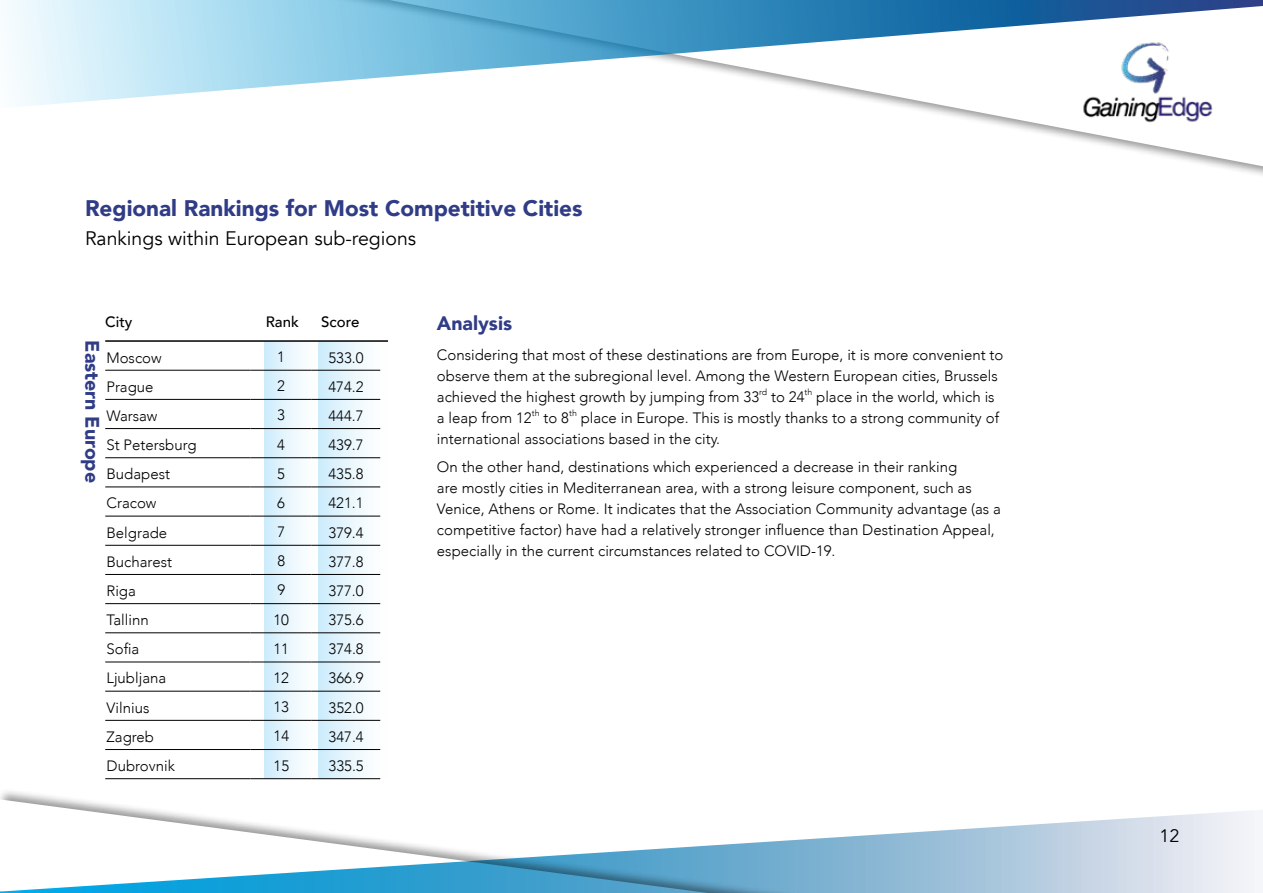
<style>
.page{position:relative;width:1263px;height:893px;background:#fff}
.page>*{position:absolute;margin:0;border:0;box-sizing:border-box;transform-origin:0 0}
.t1{font:900 22.5px "Avenir";color:#303c86}
.t2{font:19.5px "Avenir";color:#000}
.t3{font:900 19.5px "Avenir";color:#303c86}
.t4{font:18px "Avenir";color:#000}
.t5{font:300 15px/21px "Avenir";color:#000}
.t6{font:500 15px "Avenir";color:#000}
.t7{font:300 8.7px "Avenir";color:#000}
</style>
<div class="page">
<svg style="left:1px;top:799px;width:131px;height:9px"></svg>
<svg style="left:914px;top:108px;width:349px;height:63px"></svg>
<svg style="left:0;top:808px;width:1254px;height:85px"></svg>
<svg style="left:6px;top:0;width:1257px;height:108px"></svg>
<img style="left:1078px;top:35px;width:138px;height:93px">
<svg style="left:264px;top:342px;width:55px;height:436px"></svg>
<svg style="left:319px;top:342px;width:62px;height:437px"></svg>
<hr style="left:105px;top:340px;width:283px;height:2px;background:#000">
<hr style="left:105px;top:370px;width:146px;height:1px;background:#000">
<hr style="left:251px;top:370px;width:61px;height:1px;background:#000">
<hr style="left:312px;top:370px;width:68px;height:1px;background:#000">
<hr style="left:105px;top:399px;width:146px;height:1px;background:#000">
<hr style="left:251px;top:399px;width:61px;height:1px;background:#000">
<hr style="left:312px;top:399px;width:68px;height:1px;background:#000">
<hr style="left:105px;top:428px;width:146px;height:1px;background:#000">
<hr style="left:251px;top:428px;width:61px;height:1px;background:#000">
<hr style="left:312px;top:428px;width:68px;height:1px;background:#000">
<hr style="left:105px;top:457px;width:146px;height:1px;background:#000">
<hr style="left:251px;top:457px;width:61px;height:1px;background:#000">
<hr style="left:312px;top:457px;width:68px;height:1px;background:#000">
<hr style="left:105px;top:487px;width:146px;height:1px;background:#000">
<hr style="left:251px;top:487px;width:61px;height:1px;background:#000">
<hr style="left:312px;top:487px;width:68px;height:1px;background:#000">
<hr style="left:105px;top:516px;width:146px;height:1px;background:#000">
<hr style="left:251px;top:516px;width:61px;height:1px;background:#000">
<hr style="left:312px;top:516px;width:68px;height:1px;background:#000">
<hr style="left:105px;top:545px;width:146px;height:1px;background:#000">
<hr style="left:251px;top:545px;width:61px;height:1px;background:#000">
<hr style="left:312px;top:545px;width:68px;height:1px;background:#000">
<hr style="left:105px;top:574px;width:146px;height:1px;background:#000">
<hr style="left:251px;top:574px;width:61px;height:1px;background:#000">
<hr style="left:312px;top:574px;width:68px;height:1px;background:#000">
<hr style="left:105px;top:603px;width:146px;height:1px;background:#000">
<hr style="left:251px;top:603px;width:61px;height:1px;background:#000">
<hr style="left:312px;top:603px;width:68px;height:1px;background:#000">
<hr style="left:105px;top:633px;width:146px;height:1px;background:#000">
<hr style="left:251px;top:633px;width:61px;height:1px;background:#000">
<hr style="left:312px;top:633px;width:68px;height:1px;background:#000">
<hr style="left:105px;top:662px;width:146px;height:1px;background:#000">
<hr style="left:251px;top:662px;width:61px;height:1px;background:#000">
<hr style="left:312px;top:662px;width:68px;height:1px;background:#000">
<hr style="left:105px;top:691px;width:146px;height:1px;background:#000">
<hr style="left:251px;top:691px;width:61px;height:1px;background:#000">
<hr style="left:312px;top:691px;width:68px;height:1px;background:#000">
<hr style="left:105px;top:720px;width:146px;height:1px;background:#000">
<hr style="left:251px;top:720px;width:61px;height:1px;background:#000">
<hr style="left:312px;top:720px;width:68px;height:1px;background:#000">
<hr style="left:105px;top:749px;width:146px;height:1px;background:#000">
<hr style="left:251px;top:749px;width:61px;height:1px;background:#000">
<hr style="left:312px;top:749px;width:68px;height:1px;background:#000">
<hr style="left:105px;top:778px;width:146px;height:1px;background:#000">
<hr style="left:251px;top:778px;width:61px;height:1px;background:#000">
<hr style="left:312px;top:778px;width:68px;height:1px;background:#000">
<h1 class="t1" style="left:85px;top:189px;width:499px">Regional Rankings for Most Competitive Cities</h1>
<h2 class="t2" style="left:85px;top:226px;width:333px">Rankings within European sub-regions</h2>
<p class="t6" style="left:105px;top:308px;width:29px">City</p>
<p class="t6" style="left:266px;top:308px;width:35px">Rank</p>
<p class="t6" style="left:321px;top:308px;width:40px">Score</p>
<h2 class="t3" style="left:437px;top:306px;width:77px">Analysis</h2>
<h2 class="t3" style="left:109px;top:340px;width:144px;rotate:90deg">Eastern Europe</h2>
<p class="t5" style="left:106px;top:347px;width:57px">Moscow</p>
<p class="t5" style="left:106px;top:376px;width:49px">Prague</p>
<p class="t5" style="left:106px;top:405px;width:53px">Warsaw</p>
<p class="t5" style="left:106px;top:434px;width:92px">St Petersburg</p>
<p class="t5" style="left:106px;top:464px;width:65px">Budapest</p>
<p class="t5" style="left:106px;top:493px;width:52px">Cracow</p>
<p class="t5" style="left:106px;top:522px;width:62px">Belgrade</p>
<p class="t5" style="left:106px;top:551px;width:67px">Bucharest</p>
<p class="t5" style="left:277px;top:346px;width:9px">1</p>
<p class="t5" style="left:328px;top:347px;width:37px">533.0</p>
<p class="t5" style="left:277px;top:376px;width:9px">2</p>
<p class="t5" style="left:328px;top:376px;width:37px">474.2</p>
<p class="t5" style="left:277px;top:405px;width:9px">3</p>
<p class="t5" style="left:328px;top:405px;width:37px">444.7</p>
<p class="t5" style="left:277px;top:434px;width:9px">4</p>
<p class="t5" style="left:328px;top:434px;width:37px">439.7</p>
<p class="t5" style="left:277px;top:463px;width:9px">5</p>
<p class="t5" style="left:328px;top:464px;width:37px">435.8</p>
<p class="t5" style="left:277px;top:492px;width:9px">6</p>
<p class="t5" style="left:328px;top:493px;width:37px">421.1</p>
<p class="t5" style="left:277px;top:521px;width:9px">7</p>
<p class="t5" style="left:328px;top:522px;width:37px">379.4</p>
<p class="t5" style="left:277px;top:551px;width:9px">8</p>
<p class="t5" style="left:329px;top:551px;width:37px">377.8</p>
<p class="t5" style="left:437px;top:344px;width:568px">Considering that most of these destinations are from Europe isit, more convenient to</p>
<p class="t5" style="left:437px;top:365px;width:562px">observe them at the subregional level. Among the Western European cities, Brussels</p>
<p class="t5" style="left:816px;top:386px;width:180px">place in the world, which is</p>
<p class="t7" style="left:759px;top:386px;width:10px">rd</p>
<p class="t7" style="left:804px;top:386px;width:9px">th</p>
<p class="t5" style="left:581px;top:386px;width:420px;text-indent:-144px">achieved the highest growth by jumping from 33<br>place in Europe. This is mostly thanks to a strong community of</p>
<p class="t5" style="left:771px;top:386px;width:35px">to 24</p>
<p class="t7" style="left:532px;top:407px;width:9px">th</p>
<p class="t7" style="left:569px;top:407px;width:9px">th</p>
<p class="t5" style="left:437px;top:407px;width:285px">a leap from 12<br>international associations based in the city.</p>
<p class="t5" style="left:437px;top:457px;width:566px">On the other hand, destinations which experienced a decrease in their ranking<br>are mostly cities in Mediterranean area, with a strong leisure component, such as Venice, Athens or Rome It. indicates that the Association Community advantage (as a competitive factor) have had a relatively stronger influence than Destination Appeal, especially in the current circumstances related to COVID-19.</p>
<p class="t5" style="left:543px;top:407px;width:27px">to8</p>
<p class="t5" style="left:106px;top:580px;width:31px">Riga</p>
<p class="t5" style="left:277px;top:580px;width:9px">9</p>
<p class="t5" style="left:329px;top:580px;width:37px">377.0</p>
<p class="t5" style="left:106px;top:609px;width:44px">Tallinn</p>
<p class="t5" style="left:273px;top:609px;width:17px">10</p>
<p class="t5" style="left:329px;top:609px;width:37px">375.6</p>
<p class="t5" style="left:107px;top:639px;width:34px">Sofia</p>
<p class="t5" style="left:273px;top:638px;width:17px">11</p>
<p class="t5" style="left:329px;top:639px;width:37px">374.8</p>
<p class="t5" style="left:107px;top:668px;width:61px">Ljubljana</p>
<p class="t5" style="left:273px;top:667px;width:17px">12</p>
<p class="t5" style="left:329px;top:668px;width:37px">366.9</p>
<p class="t5" style="left:107px;top:697px;width:44px">Vilnius</p>
<p class="t5" style="left:273px;top:696px;width:17px">13</p>
<p class="t5" style="left:329px;top:697px;width:37px">352.0</p>
<p class="t5" style="left:107px;top:726px;width:49px">Zagreb</p>
<p class="t5" style="left:274px;top:726px;width:17px">14</p>
<p class="t5" style="left:329px;top:726px;width:37px">347.4</p>
<p class="t5" style="left:107px;top:755px;width:70px">Dubrovnik</p>
<p class="t5" style="left:274px;top:755px;width:17px">15</p>
<p class="t5" style="left:329px;top:755px;width:37px">335.5</p>
<p class="t4" style="left:1159px;top:825px;width:22px">12</p>
</div>
